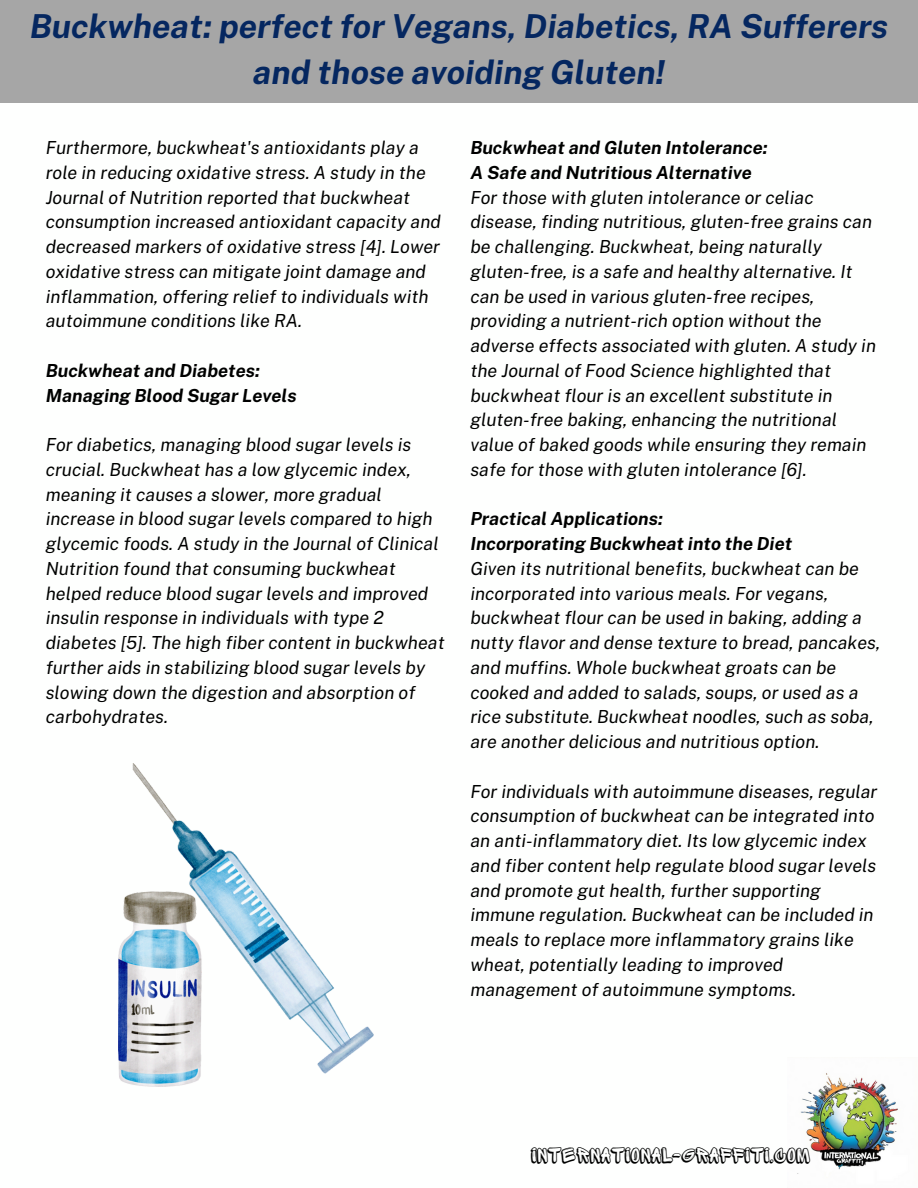
<style>
.page{position:relative;width:918px;height:1188px;background:#fff}
.page>*{position:absolute;margin:0;border:0;box-sizing:border-box;transform-origin:0 0}
.t1{font:italic 700 33px/46.2px "Public Sans";color:#052760;text-align:center}
.t2{font:21px "Sprite Graffiti Shadow";color:#000}
.t3{font:italic 18px/24.8px "Public Sans";color:#000}
.t4{font:italic 700 18px/24.8px "Public Sans";color:#000}
</style>
<div class="page">
<div style="left:0;top:0;width:918px;height:103px;background:#a6a6a6"></div>
<img style="left:118px;top:763px;width:255px;height:323px">
<img style="left:797px;top:1073px;width:101px;height:101px">
<p class="t1" style="left:30px;top:3px;width:860px">Buckwheat: perfect for Vegans, Diabetics, RA Sufferers and those avoiding Gluten!</p>
<p class="t3" style="left:46px;top:135px;width:397px">Furthermore, buckwheat's antioxidants play a role in reducing oxidative stress. A study in the Journal of Nutrition reported that buckwheat consumption increased antioxidant capacity and decreased markers of oxidative stress [4]. Lower oxidative stress can mitigate joint damage and inflammation, offering relief to individuals with autoimmune conditions like RA.</p>
<h3 class="t4" style="left:46px;top:358px;width:252px">Buckwheat and Diabetes:<br>Managing Blood Sugar Levels</h3>
<p class="t3" style="left:46px;top:432px;width:400px">For diabetics, managing blood sugar levels is crucial. Buckwheat has a low glycemic index, meaning it causes a slower, more gradual increase in blood sugar levels compared to high glycemic foods. A study in the Journal of Clinical Nutrition found that consuming buckwheat helped reduce blood sugar levels and improved insulin response in individuals with type 2 diabetes [5]. The high fiber content in buckwheat further aids in stabilizing blood sugar levels by slowing down the digestion and absorption of carbohydrates.</p>
<p class="t4" style="left:470px;top:135px;width:299px">Buckwheat and Gluten Intolerance:</p>
<p class="t4" style="left:470px;top:160px;width:283px">A Safe and Nutritious Alternative</p>
<p class="t3" style="left:470px;top:185px;width:407px">For those with gluten intolerance or celiac disease, finding nutritious, gluten-free grains can be challenging. Buckwheat, being naturally gluten-free, is a safe and healthy alternative. It can be used in various gluten-free recipes, providing a nutrient-rich option without the adverse effects associated with gluten. A study in the Journal of Food Science highlighted that buckwheat flour is an excellent substitute in gluten-free baking, enhancing the nutritional value of baked goods while ensuring they remain safe for those with gluten intolerance [6].</p>
<p class="t4" style="left:470px;top:506px;width:194px">Practical Applications:</p>
<p class="t4" style="left:470px;top:531px;width:323px">Incorporating Buckwheat into the Diet</p>
<p class="t3" style="left:470px;top:556px;width:411px">Given its nutritional benefits, buckwheat can be incorporated into various meals. For vegans, buckwheat flour can be used in baking, adding a nutty flavor and dense texture to bread, pancakes, and muffins. Whole buckwheat groats can be cooked and added to salads, soups, or used as a rice substitute. Buckwheat noodles, such as soba, are another delicious and nutritious option.</p>
<p class="t3" style="left:470px;top:779px;width:408px">For individuals with autoimmune diseases, regular consumption of buckwheat can be integrated into an anti-inflammatory diet. Its low glycemic index and fiber content help regulate blood sugar levels and promote gut health, further supporting immune regulation. Buckwheat can be included in meals to replace more inflammatory grains like wheat, potentially leading to improved management of autoimmune symptoms.</p>
<h2 class="t2" style="left:531px;top:1146px;width:280px">INTERNATIONAL-GRAFFITI.COM</h2>
</div>
